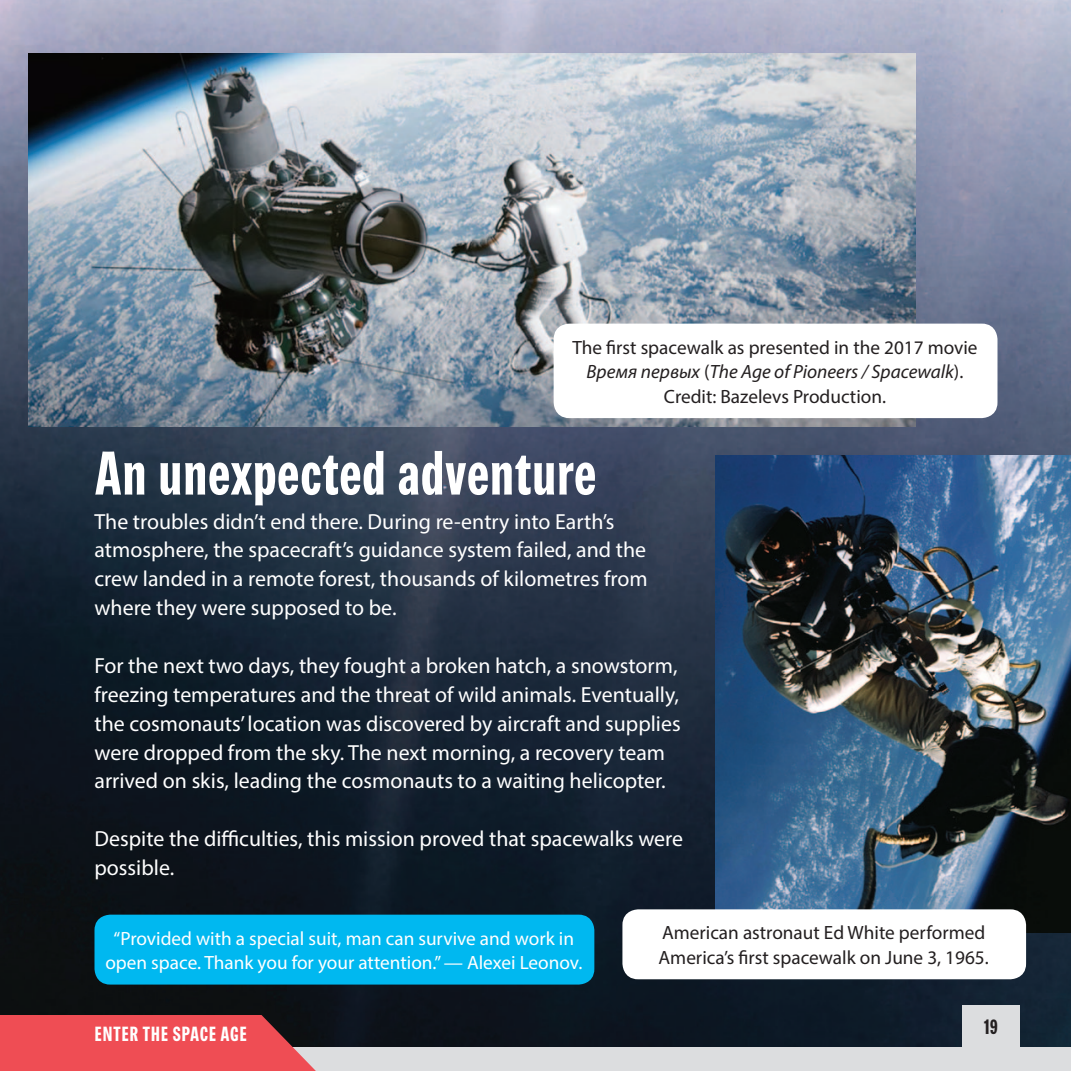
<style>
.page{position:relative;width:1071px;height:1071px;background:#fff}
.page>*{position:absolute;margin:0;border:0;box-sizing:border-box;transform-origin:0 0}
.t1{font:63px "Brown Condensed Display";letter-spacing:.03em;color:#fff}
.t2{font:21.88px/28.9px "Myriad Pro";color:#fff}
.t3{font:21px "Brown Condensed Display";color:#fff}
.t4{font:21px "Brown Condensed Display";color:#231f20}
.t5{font:19.25px/24.5px "Myriad Pro";color:#231f20}
.t6{font:19.25px/24.5px "Myriad Pro";color:#fff;text-align:center}
.s1{font-style:italic}
</style>
<div class="page">
<img style="left:0;top:0;width:1071px;height:1047px">
<img style="left:716px;top:455px;width:355px;height:477px">
<div style="left:0;top:1047px;width:1071px;height:24px;background:#dcdddf"></div>
<div style="left:962px;top:1006px;width:58px;height:65px;background:#dcdddf"></div>
<svg style="left:0;top:1015px;width:346px;height:56px;background:#d44d54"></svg>
<div style="left:94px;top:915px;width:500px;height:70px;background:#00b8f0;border-radius:16px"></div>
<div style="left:622px;top:909px;width:404px;height:70px;background:#fff;border-radius:16px"></div>
<img style="left:28px;top:54px;width:887px;height:373px">
<div style="left:554px;top:324px;width:444px;height:94px;background:#fff;border-radius:16px"></div>
<p class="t5" style="left:572px;top:335px;width:407px;text-align:center">The first spacewalk as presented in the 2017 movie<br><span class="s1">Время первых</span> (<span class="s1">The Age of Pioneers / Spacewalk</span>).<br>Credit: Bazelevs Production.</p>
<h1 class="t1" style="left:94px;top:437px;width:503px">An unexpected adventure</h1>
<p class="t2" style="left:94px;top:506px;width:555px">The troubles didn’t end there. During re-entry into Earth’s atmosphere, the spacecraft’s guidance system failed, and the crew landed in a remote forest, thousands of kilometres from where they were supposed to be.</p>
<p class="t2" style="left:94px;top:651px;width:588px">For the next two days, they fought a broken hatch, a snowstorm, freezing temperatures and the threat of wild animals. Eventually, the cosmonauts’ location was discovered by aircraft and supplies were dropped from the sky. The next morning, a recovery team arrived on skis, leading the cosmonauts to a waiting helicopter.</p>
<p class="t2" style="left:94px;top:824px;width:590px">Despite the difficulties, this mission proved that spacewalks were possible.</p>
<p class="t6" style="left:105px;top:926px;width:478px">“Provided with a special suit, man can survive and work in open space. Thank you for your attention.” — Alexei Leonov.</p>
<p class="t5" style="left:659px;top:920px;width:332px">American astronaut Ed White performed<br>America’s first spacewalk on June 3, 1965.</p>
<p class="t3" style="left:94px;top:1022px;width:10px">ente</p>
<p class="t3" style="left:129px;top:1022px;width:53px">r the space</p>
<p class="t3" style="left:221px;top:1022px;width:26px">age</p>
<p class="t4" style="left:984px;top:1015px;width:15px">19</p>
</div>
